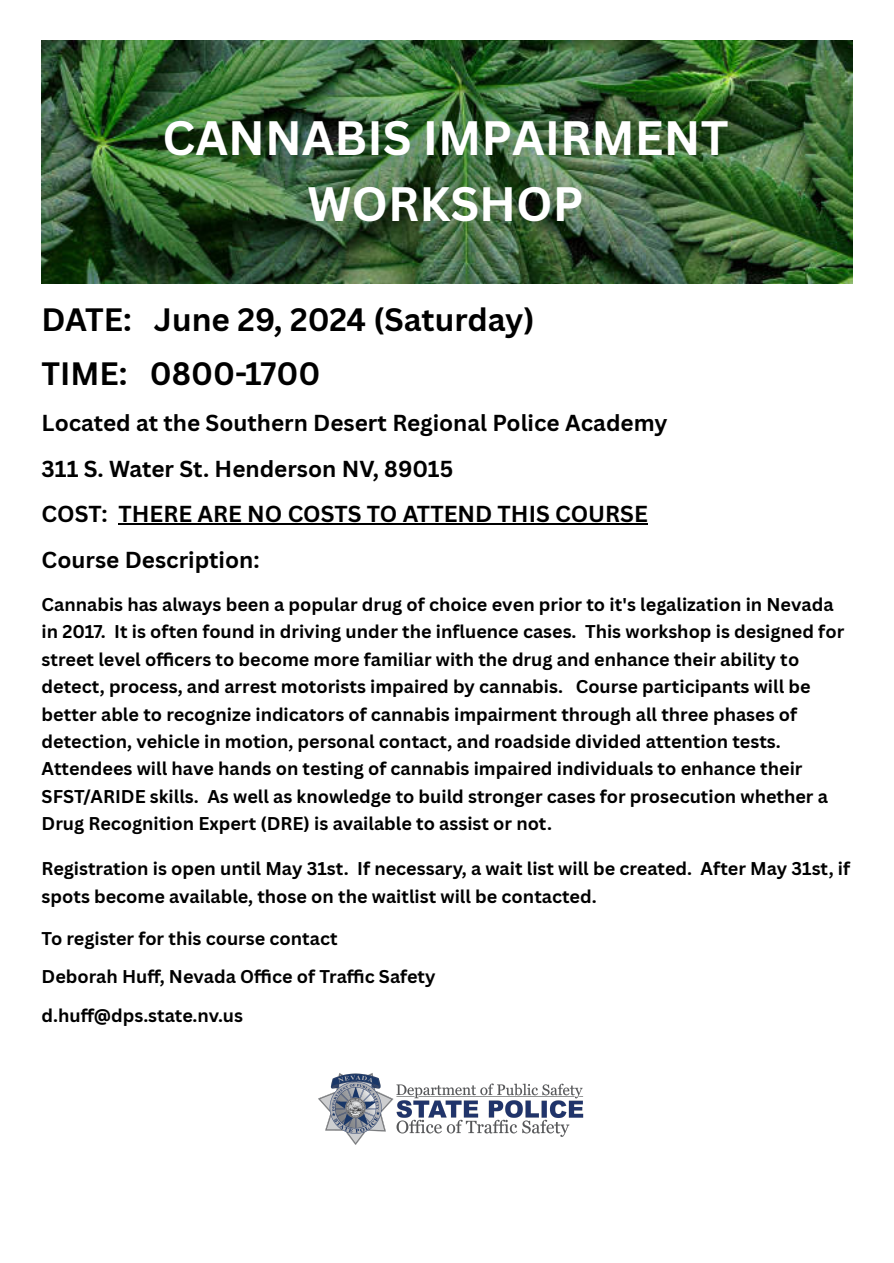
<style>
.page{position:relative;width:894px;height:1263px;background:#fff}
.page>*{position:absolute;margin:0;border:0;box-sizing:border-box;transform-origin:0 0}
.t1{font:700 46.95px/65.6px "Canva Sans";color:#fff;text-align:center}
.t2{font:700 31.5px "Canva Sans";color:#000}
.t3{font:700 22.5px "Canva Sans";color:#000}
.t4{font:700 18px/27.5px "Canva Sans";color:#000}
</style>
<div class="page">
<hr style="left:118px;top:523px;width:529px;height:1px;background:#000">
<img style="left:42px;top:40px;width:810px;height:244px">
<img style="left:318px;top:1073px;width:266px;height:72px">
<p class="t1" style="left:162px;top:104px;width:567px">CANNABIS IMPAIRMENT<br>WORKSHOP</p>
<h1 class="t2" style="left:42px;top:297px;width:494px">DATE: June 29, 2024 (Saturday)</h1>
<h1 class="t2" style="left:42px;top:351px;width:280px">TIME: 0800-1700</h1>
<p class="t3" style="left:42px;top:407px;width:627px">Located at the Southern Desert Regional Police Academy</p>
<p class="t3" style="left:42px;top:453px;width:413px">311 S. Water St. Henderson NV, 89015</p>
<p class="t3" style="left:42px;top:498px;width:607px">COST: THERE ARE NO COSTS TO ATTEND THIS COURSE</p>
<p class="t3" style="left:42px;top:544px;width:219px">Course Description:</p>
<p class="t4" style="left:42px;top:590px;width:803px">Cannabis has always been a popular drug of choice even prior to it's legalization in Nevada in 2017. It is often found in driving under the influence cases. This workshop is designed for street level offi cers to become more familiar with the drug and enhance their ability to detect, process, and arrest motorists impaired by cannabis. Course participants will be better able to recognize indicators of cannabis impairment through all three phases of detection, vehicle in motion, personal contact, and roadside divided attention tests.<br>Attendees will have hands on testing of cannabis impaired individuals to enhance their SFST/ARIDE skills. As well as knowledge to build stronger cases for prosecution whether a Drug Recognition Expert (DRE) is available to assist or not.</p>
<p class="t4" style="left:42px;top:854px;width:809px;line-height:28.2px">Registration is open until May 31st. If necessary, a wait list will be created. After May 31st, if spots become available, those on the waitlist will be contacted.</p>
<p class="t4" style="left:42px;top:924px;width:297px">To register for this course contact</p>
<p class="t4" style="left:42px;top:963px;width:395px">Deborah Huff, Nevada Offi ce of Traffi c Safety</p>
<p class="t4" style="left:42px;top:1001px;width:203px">d.huff@dps.state.nv.us</p>
</div>
